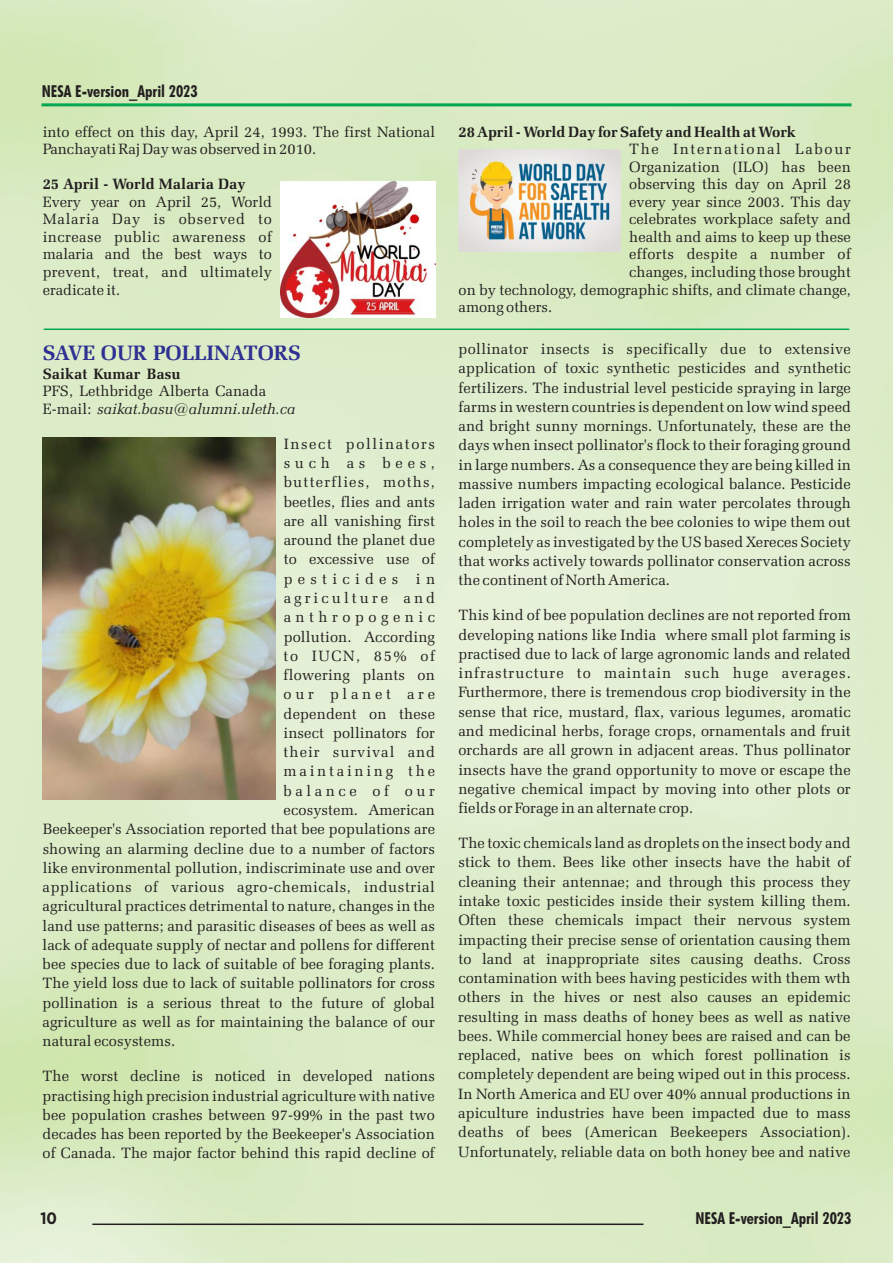
<style>
.page{position:relative;width:893px;height:1263px;background:#fff}
.page>*{position:absolute;margin:0;border:0;box-sizing:border-box;transform-origin:0 0}
.t1{font:700 21px "Zapf Elliptical 711 BT";color:#2e3092}
.t2{font:700 condensed 16.5px "Futura BT";color:#231f20}
.t3{font:700 16.5px "Gotham Narrow";color:#231f20}
.t4{font:15px/19.2px "Zapf Elliptical 711 BT";letter-spacing:.005em;color:#231f20;text-align:justify}
.t5{font:700 15px "Zapf Elliptical 711 BT";color:#231f20}
.t6{font:15px "Zapf Elliptical 711 BT";letter-spacing:.04em;color:#231f20}
.t7{font:15px "Zapf Elliptical 711 BT";letter-spacing:.025em;color:#231f20}
.t8{font:15px "Zapf Elliptical 711 BT";letter-spacing:.11em;color:#231f20}
.t9{font:15px "Zapf Elliptical 711 BT";letter-spacing:.08em;color:#231f20}
.t10{font:15px "Zapf Elliptical 711 BT";letter-spacing:.105em;color:#231f20}
.t11{font:15px "Zapf Elliptical 711 BT";letter-spacing:.065em;color:#231f20}
.t12{font:15px "Zapf Elliptical 711 BT";letter-spacing:.205em;color:#231f20}
.t13{font:15px "Zapf Elliptical 711 BT";letter-spacing:.185em;color:#231f20}
.t14{font:15px "Zapf Elliptical 711 BT";letter-spacing:.3em;color:#231f20}
.t15{font:15px "Zapf Elliptical 711 BT";letter-spacing:.35em;color:#231f20}
.t16{font:15px "Zapf Elliptical 711 BT";letter-spacing:.1em;color:#231f20}
.t17{font:15px "Zapf Elliptical 711 BT";letter-spacing:.25em;color:#231f20}
.t18{font:15px "Zapf Elliptical 711 BT";letter-spacing:.235em;color:#231f20}
.t19{font:15px "Zapf Elliptical 711 BT";letter-spacing:.315em;color:#231f20}
.s1{font-style:italic}
</style>
<div class="page">
<img style="left:0;top:0;width:893px;height:1263px">
<hr style="left:41px;top:103px;width:810px;height:3px;background:#00a650">
<hr style="left:92px;top:1223px;width:551px;height:2px;background:#231f20">
<img style="left:280px;top:182px;width:155px;height:135px">
<img style="left:459px;top:149px;width:162px;height:102px">
<hr style="left:44px;top:328px;width:805px;height:2px;background:#00a650">
<img style="left:43px;top:438px;width:232px;height:361px">
<p class="t2" style="left:42px;top:84px;width:157px">NESA E-version_April 2023</p>
<p class="t4" style="left:43px;top:124px;width:394px;line-height:17.5px">into effect on this day, April 24, 1993. The first National<br>Panchayati Raj Day was observed in 2010.</p>
<p class="t5" style="left:43px;top:178px;width:204px">25 April - World Malaria Day</p>
<p class="t4" style="left:43px;top:194px;width:231px;line-height:17.5px">Every year on April 25, World Malaria Day is observed to increase public awareness of malaria and the best ways to prevent, treat, and ultimately eradicate it.</p>
<h1 class="t1" style="left:43px;top:344px;width:260px">SAVE OUR POLLINATORS</h1>
<p class="t5" style="left:43px;top:367px;width:139px">Saikat Kumar Basu</p>
<p class="t4" style="left:43px;top:383px;width:254px;line-height:17.5px">PFS, Lethbridge Alberta Canada<br>E-mail: <span class="s1">saikat.basu@alumni.uleth.ca</span></p>
<p class="t10" style="left:284px;top:437px;width:153px">Insect pollinators</p>
<p class="t19" style="left:284px;top:457px;width:153px">such as bees,</p>
<p class="t9" style="left:284px;top:476px;width:153px">butterflies, moths,</p>
<p class="t4" style="left:284px;top:493px;width:153px">beetles, flies and ants</p>
<p class="t4" style="left:284px;top:512px;width:153px">are all vanishing first</p>
<p class="t4" style="left:284px;top:532px;width:153px">around the planet due</p>
<p class="t4" style="left:284px;top:551px;width:153px">to excessive use of</p>
<p class="t15" style="left:284px;top:572px;width:153px">pesticides in</p>
<p class="t12" style="left:284px;top:591px;width:153px">agriculture and</p>
<p class="t14" style="left:284px;top:611px;width:153px">anthropogenic</p>
<p class="t4" style="left:284px;top:628px;width:153px">pollution. According</p>
<p class="t16" style="left:284px;top:649px;width:153px">to IUCN, 85% of</p>
<p class="t4" style="left:284px;top:666px;width:153px">flowering plants on</p>
<p class="t17" style="left:284px;top:688px;width:153px">our planet are</p>
<p class="t4" style="left:284px;top:705px;width:153px">dependent on these</p>
<p class="t4" style="left:284px;top:724px;width:153px">insect pollinators for</p>
<p class="t11" style="left:284px;top:746px;width:153px">their survival and</p>
<p class="t13" style="left:284px;top:765px;width:153px">maintaining the</p>
<p class="t18" style="left:284px;top:784px;width:153px">balance of our</p>
<p class="t4" style="left:284px;top:801px;width:153px">ecosystem. American</p>
<p class="t4" style="left:43px;top:821px;width:394px">Beekeeper's Association reported that bee populations are</p>
<p class="t4" style="left:43px;top:840px;width:394px">showing an alarming decline due to a number of factors</p>
<p class="t4" style="left:43px;top:859px;width:394px">like environmental pollution, indiscriminate use and over</p>
<p class="t6" style="left:43px;top:881px;width:394px">applications of various agro-chemicals, industrial</p>
<p class="t4" style="left:43px;top:898px;width:394px">agricultural practices detrimental to nature, changes in the</p>
<p class="t4" style="left:43px;top:917px;width:394px">land use patterns; and parasitic diseases of bees as well as</p>
<p class="t4" style="left:43px;top:936px;width:394px">lack of adequate supply of nectar and pollens for different</p>
<p class="t4" style="left:43px;top:956px;width:394px">bee species due to lack of suitable of bee foraging plants.</p>
<p class="t4" style="left:43px;top:975px;width:394px">The yield loss due to lack of suitable pollinators for cross</p>
<p class="t4" style="left:43px;top:994px;width:394px">pollination is a serious threat to the future of global</p>
<p class="t4" style="left:43px;top:1013px;width:394px">agriculture as well as for maintaining the balance of our</p>
<p class="t4" style="left:43px;top:1033px;width:134px">natural ecosystems.</p>
<p class="t4" style="left:43px;top:1068px;width:394px">The worst decline is noticed in developed nations practising high precision industrial agriculture with native bee population crashes between 97-99% in the past two decades has been reported by the Beekeeper's Association of Canada. The major factor behind this rapid decline of</p>
<p class="t5" style="left:459px;top:125px;width:339px">28 April - World Day for Safety and Health at Work</p>
<p class="t8" style="left:629px;top:143px;width:223px">The International Labour</p>
<p class="t4" style="left:629px;top:158px;width:223px">Organization (ILO) has been</p>
<p class="t4" style="left:629px;top:176px;width:223px">observing this day on April 28</p>
<p class="t4" style="left:629px;top:193px;width:223px">every year since 2003. This day</p>
<p class="t4" style="left:629px;top:211px;width:223px">celebrates workplace safety and</p>
<p class="t4" style="left:629px;top:228px;width:223px">health and aims to keep up these</p>
<p class="t7" style="left:629px;top:248px;width:223px">efforts despite a number of</p>
<p class="t4" style="left:629px;top:263px;width:223px">changes, including those brought</p>
<p class="t4" style="left:459px;top:281px;width:394px">on by technology, demographic shifts, and climate change,</p>
<p class="t4" style="left:459px;top:298px;width:95px">among others.</p>
<p class="t4" style="left:458px;top:340px;width:394px">pollinator insects is specifically due to extensive application of toxic synthetic pesticides and synthetic fertilizers. The industrial level pesticide spraying in large farms in western countries is dependent on low wind speed and bright sunny mornings. Unfortunately, these are the days when insect pollinator's flock to their foraging ground in large numbers. As a consequence they are being killed in massive numbers impacting ecological balance. Pesticide laden irrigation water and rain water percolates through holes in the soil to reach the bee colonies to wipe them out completely as investigated by the US based Xereces Society that works actively towards pollinator conservation across the continent of North America.</p>
<p class="t4" style="left:458px;top:607px;width:394px">This kind of bee population declines are not reported from developing nations like India where small plot farming is practised due to lack of large agronomic lands and related infrastructure to maintain such huge averages.<br>Furthermore, there is tremendous crop biodiversity in the sense that rice, mustard, flax, various legumes, aromatic and medicinal herbs, forage crops, ornamentals and fruit orchards are all grown in adjacent areas. Thus pollinator insects have the grand opportunity to move or escape the negative chemical impact by moving into other plots or fields or Forage in an alternate crop.</p>
<p class="t4" style="left:458px;top:835px;width:394px">The toxic chemicals land as droplets on the insect body and stick to them. Bees like other insects have the habit of cleaning their antennae; and through this process they intake toxic pesticides inside their system killing them.<br>Often these chemicals impact their nervous system impacting their precise sense of orientation causing them to land at inappropriate sites causing deaths. Cross contamination with bees having pesticides with them wth others in the hives or nest also causes an epidemic resulting in mass deaths of honey bees as well as native bees. While commercial honey bees are raised and can be replaced, native bees on which forest pollination is completely dependent are being wiped out in this process.<br>In North America and EU over 40% annual productions in apiculture industries have been impacted due to mass deaths of bees (American Beekeepers Association).<br>Unfortunately, reliable data on both honey bee and native</p>
<p class="t3" style="left:40px;top:1210px;width:18px">10</p>
<p class="t2" style="left:695px;top:1211px;width:157px">NESA E-version_April 2023</p>
</div>
